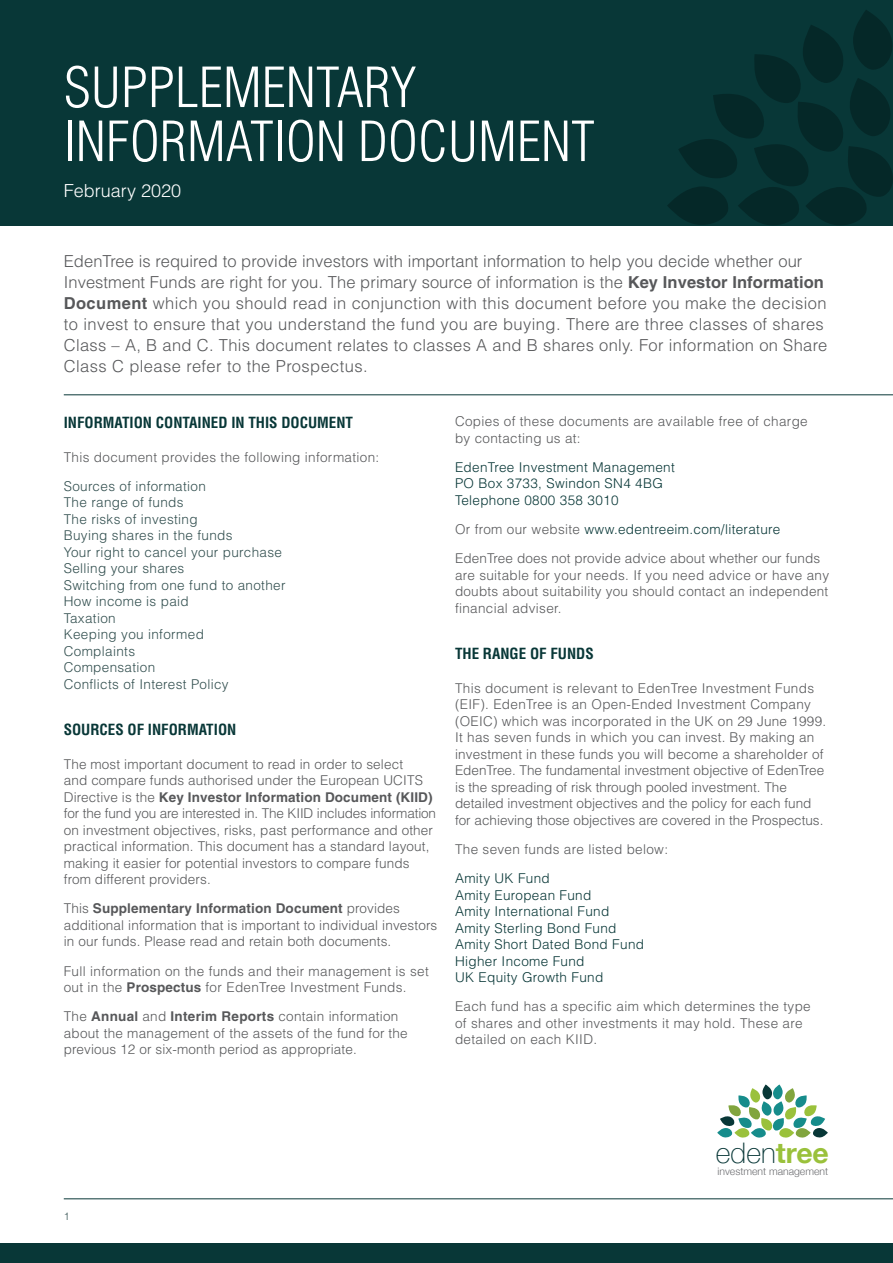
<style>
.page{position:relative;width:893px;height:1263px;background:#fff}
.page>*{position:absolute;margin:0;border:0;box-sizing:border-box;transform-origin:0 0}
.t1{font:300 condensed 54px/54px "Helvetica";color:#fff}
.t2{font:100 28.35px "Helvetica Neue";color:#083737}
.t3{font:300 18px "Helvetica";color:#fff}
.t4{font:300 16.5px/21px "Helvetica";letter-spacing:.02em;color:#57585a}
.t5{font:700 condensed 15px "Helvetica";color:#083737}
.t6{font:300 13.5px/16.5px "Helvetica";letter-spacing:.01em;color:#57585a}
.t7{font:300 13.5px/16.5px "Helvetica";letter-spacing:.025em;color:#324f4f}
.t8{font:300 13.5px/16.5px "Helvetica";letter-spacing:.025em;color:#083737}
.t9{font:300 10.5px "Helvetica";color:#324f4f}
.t10{font:300 10.35px "Helvetica Neue";color:#6d6e71}
.s1{font-weight:700}
.s2{color:#083737}
.s3{font-weight:700;color:#9ac13b}
</style>
<div class="page">
<div style="left:0;top:1244px;width:893px;height:19px;background:#083737"></div>
<div style="left:0;top:0;width:893px;height:225px;background:#083737"></div>
<svg style="left:667px;top:10px;width:226px;height:215px"></svg>
<hr style="left:64px;top:1198px;width:829px;height:1px;background:#083737">
<hr style="left:64px;top:394px;width:829px;height:1px;background:#083737">
<svg style="left:717px;top:1084px;width:111px;height:54px"></svg>
<h1 class="t1" style="left:64px;top:60px;width:533px">SUPPLEMENTARY<br>INFORMATION DOCUMENT</h1>
<h3 class="t3" style="left:64px;top:179px;width:119px">February 2020</h3>
<p class="t4" style="left:64px;top:250px;width:765px">EdenTree is required to provide investors with important information to help you decide whether our Investment Funds are right for you. The primary source of information is the <span class="s1">Key Investor Information Document</span> which you should read in conjunction with this document before you make the decision to invest to ensure that you understand the fund you are buying. There are three classes of shares Class – A, B and C. This document relates to classes A and B shares only. For information on Share Class C please refer to the Prospectus.</p>
<p class="t5" style="left:64px;top:413px;width:291px">INFORMATION CONTAINED IN THIS DOCUMENT</p>
<p class="t6" style="left:64px;top:448px;width:317px">This document provides the following information:</p>
<p class="t7" style="left:64px;top:477px;width:223px">Sources of information<br>The range of funds<br>The risks of investing<br>Buying shares in the funds<br>Your right to cancel your purchase<br>Selling your shares<br>Switching from one fund to another<br>How income is paid<br>Taxation<br>Keeping you informed<br>Complaints<br>Compensation<br>Conflicts of Interest Policy</p>
<p class="t5" style="left:64px;top:720px;width:174px">SOURCES OF INFORMATION</p>
<p class="t6" style="left:64px;top:755px;width:374px">The most important document to read in order to select<br>and compare funds authorised under the European UCITS Directive is the <span class="s1">Key Investor Information Document (KIID) </span>for the fund you are interested in. The KIID includes information on investment objectives, risks, past performance and other practical information. This document has a standard layout, making it easier for potential investors to compare funds from different providers.</p>
<p class="t6" style="left:64px;top:900px;width:375px">This <span class="s1">Supplementary Information Document</span> provides additional information that is important to individual investors in our funds. Please read and retain both documents.</p>
<p class="t6" style="left:64px;top:962px;width:367px">Full information on the funds and their management is set out in the <span class="s1">Prospectus</span> for EdenTree Investment Funds.</p>
<p class="t6" style="left:64px;top:1008px;width:345px">The <span class="s1">Annual</span> and <span class="s1">Interim Reports</span> contain information about the management of the assets of the fund for the previous 12 or six-month period as appropriate.</p>
<p class="t6" style="left:455px;top:413px;width:354px">Copies of these documents are available free of charge by contacting us at:</p>
<p class="t8" style="left:455px;top:458px;width:221px">EdenTree Investment Management<br>PO Box 3733, Swindon SN4 4BG<br>Telephone 0800 358 3010</p>
<p class="t6" style="left:455px;top:514px;width:367px;line-height:29.2px">Or from our website <span class="s2">www.edentreeim.com/literature<br></span>EdenTree does not provide advice about whether our funds</p>
<p class="t6" style="left:455px;top:566px;width:376px;text-align:justify">are suitable for your needs. If you need advice or have any doubts about suitability you should contact an independent financial adviser.</p>
<p class="t5" style="left:455px;top:645px;width:140px">THE RANGE OF FUNDS</p>
<p class="t6" style="left:455px;top:679px;width:373px">This document is relevant to EdenTree Investment Funds (EIF). EdenTree is an Open-Ended Investment Company (OEIC) which was incorporated in the UK on 29 June 1999.<br>It has seven funds in which you can invest. By making an investment in these funds you will become a shareholder of EdenTree. The fundamental investment objective of EdenTree is the spreading of risk through pooled investment. The detailed investment objectives and the policy for each fund for achieving those objectives are covered in the Prospectus.</p>
<p class="t6" style="left:455px;top:840px;width:215px">The seven funds are listed below:</p>
<p class="t8" style="left:455px;top:870px;width:191px">Amity UK Fund<br>Amity European Fund<br>Amity International Fund<br>Amity Sterling Bond Fund<br>Amity Short Dated Bond Fund<br>Higher Income Fund<br>UK Equity Growth Fund</p>
<p class="t6" style="left:455px;top:998px;width:357px">Each fund has a specific aim which determines the type of shares and other investments it may hold. These are detailed on each KIID.</p>
<p class="t9" style="left:64px;top:1209px;width:7px">1</p>
<h2 class="t2" style="left:716px;top:1131px;width:115px">eden<span class="s3">tree</span></h2>
<p class="t10" style="left:718px;top:1163px;width:112px">investment management</p>
</div>
